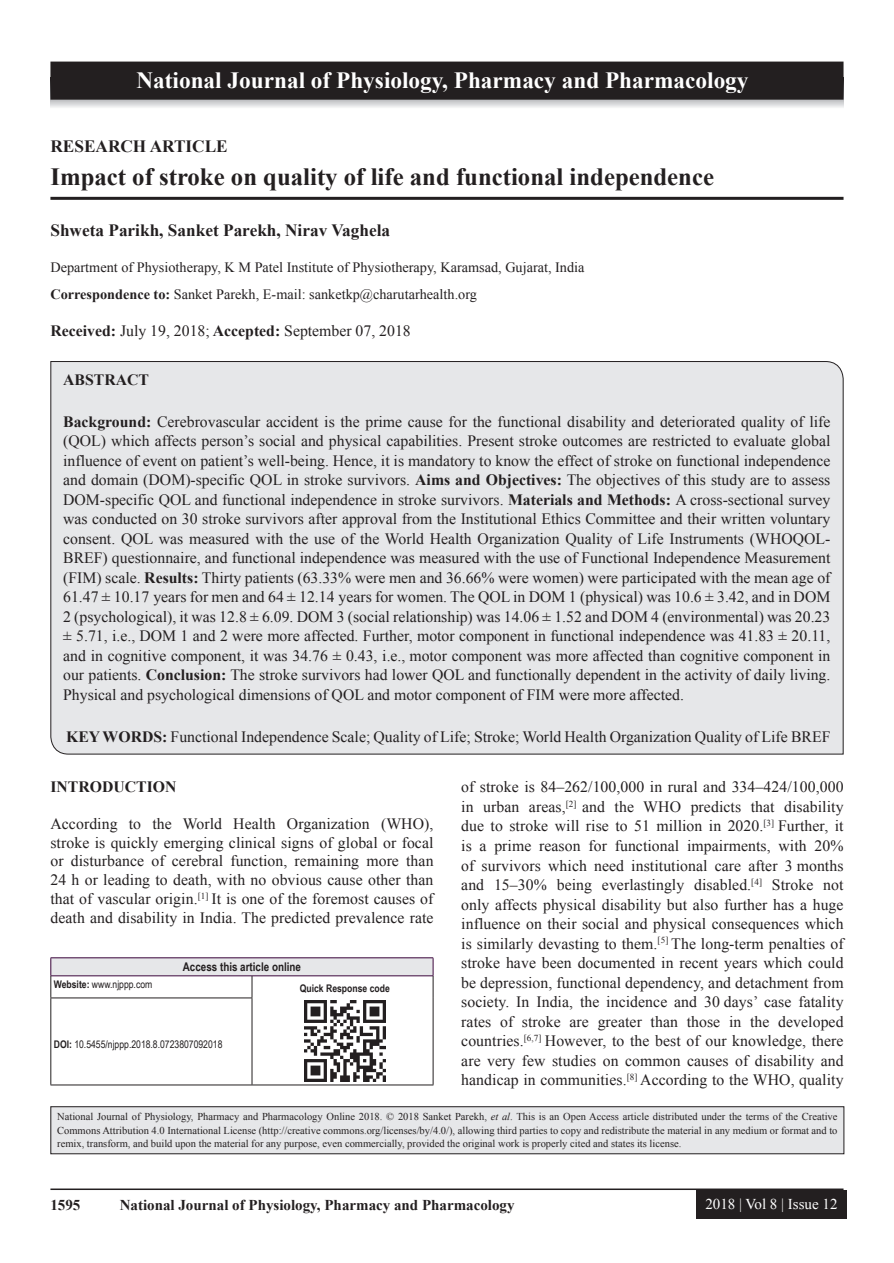
<style>
.page{position:relative;width:894px;height:1263px;background:#fff}
.page>*{position:absolute;margin:0;border:0;box-sizing:border-box;transform-origin:0 0}
.AT{font:700 24.75px "Times New Roman";color:#231f20}
.JN_1{font:700 23.25px "Times New Roman";color:#fff}
.AU{font:700 17.25px "Times New Roman";color:#231f20}
.AH{font:700 17.25px "Times New Roman";color:#231f20}
.ABS{font:15.75px/19.5px "Times New Roman";color:#231f20;text-align:justify}
.TX{font:15.75px/19.5px "Times New Roman";letter-spacing:.005em;color:#231f20;text-align:justify}
.KWD{font:15.75px "Times New Roman";color:#231f20}
.ABSH{font:700 15.75px "Times New Roman";color:#231f20}
.RF{font:700 15px "Times New Roman";color:#231f20}
.RF_VOL{font:15px "Times New Roman";color:#fff}
.AFF{font:14.25px "Times New Roman";color:#231f20}
.ADD{font:14.25px "Times New Roman";color:#231f20}
.AAO{font:700 12px "Arial Narrow";color:#231f20}
.JN_TX{font:10.5px/13.5px "Times New Roman";color:#231f20;text-align:justify}
.Web{font:10.5px "Arial Narrow";color:#231f20}
.QR{font:700 10.5px "Arial Narrow";color:#231f20}
.s1{font-weight:700}
.s2{font-style:italic}
</style>
<div class="page">
<hr style="left:50px;top:1188px;width:793px;height:2px;background:#231f20">
<div style="left:696px;top:1190px;width:150px;height:28px;background:#231f20"></div>
<hr style="left:50px;top:197px;width:793px;height:3px;background:#231f20">
<div style="left:50px;top:361px;width:793px;height:394px;background:#e6e7e9"></div>
<div style="left:51px;top:957px;width:382px;height:18px;background:#e6e7e9"></div>
<hr style="left:51px;top:975px;width:201px;height:1px;background:#3e083e">
<hr style="left:252px;top:975px;width:181px;height:1px;background:#3e083e">
<svg style="left:50px;top:958px;width:2px;height:39px"></svg>
<svg style="left:251px;top:976px;width:1px;height:21px"></svg>
<hr style="left:50px;top:997px;width:202px;height:1px;background:#231f20">
<hr style="left:50px;top:998px;width:1px;height:86px;background:#231f20">
<hr style="left:251px;top:998px;width:1px;height:86px;background:#231f20">
<hr style="left:50px;top:1084px;width:202px;height:1px;background:#231f20">
<svg style="left:432px;top:958px;width:1px;height:40px"></svg>
<hr style="left:432px;top:998px;width:1px;height:86px;background:#231f20">
<hr style="left:252px;top:1084px;width:181px;height:1px;background:#231f20">
<hr style="left:51px;top:957px;width:201px;height:1px;background:#3e083e">
<hr style="left:252px;top:957px;width:181px;height:1px;background:#3e083e">
<img style="left:304px;top:1000px;width:81px;height:81px">
<div style="left:51px;top:1106px;width:792px;height:47px;background:#e6e7e9"></div>
<div style="left:50px;top:1106px;width:794px;height:48px;border:1px solid #231f20"></div>
<svg style="left:51px;top:100px;width:792px;height:8px;background:#d9dadc"></svg>
<div style="left:51px;top:62px;width:791px;height:37px;background:#231f20"></div>
<div style="left:50px;top:62px;width:793px;height:38px;border:2px solid #231f20"></div>
<p class="JN_1" style="left:136px;top:65px;width:613px">National Journal of Physiology, Pharmacy and Pharmacology</p>
<p class="AH" style="left:50px;top:134px;width:179px">RESEARCH ARTICLE</p>
<p class="AT" style="left:50px;top:159px;width:665px">Impact of stroke on quality of life and functional independence</p>
<p class="AU" style="left:50px;top:218px;width:341px">Shweta Parikh, Sanket Parekh, Nirav Vaghela</p>
<p class="AFF" style="left:50px;top:257px;width:535px">Department of Physiotherapy, K M Patel Institute of Physiotherapy, Karamsad, Gujarat, India</p>
<p class="ADD" style="left:50px;top:284px;width:428px"><span class="s1">Correspondence to:</span> Sanket Parekh, E-mail: sanketkp@charutarhealth.org</p>
<p class="TX" style="left:50px;top:320px;width:361px"><span class="s1">Received:</span> July 19, 2018; <span class="s1">Accepted:</span> September 07, 2018</p>
<p class="ABSH" style="left:63px;top:368px;width:87px">ABSTRACT</p>
<p class="ABS" style="left:63px;top:411px;width:768px"><span class="s1">Background:</span> Cerebrovascular accident is the prime cause for the functional disability and deteriorated quality of life (QOL) which affects person’s social and physical capabilities. Present stroke outcomes are restricted to evaluate global influence of event on patient’s well-being. Hence, it is mandatory to know the effect of stroke on functional independence and domain (DOM)-specific QOL in stroke survivors. <span class="s1">Aims and Objectives:</span> The objectives of this study are to assess DOM-specific QOL and functional independence in stroke survivors. <span class="s1">Materials and Methods:</span> A cross-sectional survey was conducted on 30 stroke survivors after approval from the Institutional Ethics Committee and their written voluntary consent. QOL was measured with the use of the World Health Organization Quality of Life Instruments (WHOQOL-BREF) questionnaire, and functional independence was measured with the use of Functional Independence Measurement (FIM) scale. <span class="s1">Results:</span> Thirty patients (63.33% were men and 36.66% were women) were participated with the mean age of 61.47 ± 10.17 years for men and 64 ± 12.14 years for women. The QOL in DOM 1 (physical) was 10.6 ± 3.42, and in DOM 2 (psychological), it was 12.8 ± 6.09. DOM 3 (social relationship) was 14.06 ± 1.52 and DOM 4 (environmental) was 20.23 ± 5.71, i.e., DOM 1 and 2 were more affected. Further, motor component in functional independence was 41.83 ± 20.11, and in cognitive component, it was 34.76 ± 0.43, i.e., motor component was more affected than cognitive component in our patients. <span class="s1">Conclusion:</span> The stroke survivors had lower QOL and functionally dependent in the activity of daily living.<br>Physical and psychological dimensions of QOL and motor component of FIM were more affected.</p>
<p class="KWD" style="left:66px;top:726px;width:765px"><span class="s1">KEY WORDS:</span> Functional Independence Scale; Quality of Life; Stroke; World Health Organization Quality of Life BREF</p>
<h1 class="ABSH" style="left:50px;top:776px;width:127px">INTRODUCTION</h1>
<p class="TX" style="left:50px;top:814px;width:384px;line-height:18.8px">According to the World Health Organization (WHO), stroke is quickly emerging clinical signs of global or focal or disturbance of cerebral function, remaining more than 24 h or leading to death, with no obvious cause other than that of vascular origin.<sup>[1]</sup> It is one of the foremost causes of death and disability in India. The predicted prevalence rate</p>
<p class="AAO" style="left:183px;top:958px;width:120px">Access this article online</p>
<p class="Web" style="left:54px;top:976px;width:100px"><span class="s1">Website:</span> www.njppp.com</p>
<p class="QR" style="left:300px;top:980px;width:91px">Quick Response code</p>
<p class="TX" style="left:461px;top:777px;width:384px">of stroke is 84–262/100,000 in rural and 334–424/100,000 in urban areas,<sup>[2]</sup> and the WHO predicts that disability due to stroke will rise to 51 million in 2020.<sup>[3]</sup> Further, it is a prime reason for functional impairments, with 20% of survivors which need institutional care after 3 months and 15–30% being everlastingly disabled.<sup>[4]</sup> Stroke not only affects physical disability but also further has a huge influence on their social and physical consequences which is similarly devasting to them.<sup>[5]</sup> The long-term penalties of stroke have been documented in recent years which could be depression, functional dependency, and detachment from society. In India, the incidence and 30 days’ case fatality rates of stroke are greater than those in the developed countries.<sup>[6,7]</sup> However, to the best of our knowledge, there are very few studies on common causes of disability and handicap in communities.<sup>[8]</sup> According to the WHO, quality</p>
<p class="Web" style="left:54px;top:1037px;width:170px"><span class="s1">DOI:</span> 10.5455/njppp.2018.8.0723807092018</p>
<p class="JN_TX" style="left:57px;top:1110px;width:781px">National Journal of Physiology, Pharmacy and Pharmacology Online 2018. © 2018 Sanket Parekh, <span class="s2">et al</span>. This is an Open Access article distributed under the terms of the Creative Commons Attribution 4.0 International License (http://creative commons.org/licenses/by/4.0/), allowing third parties to copy and redistribute the material in any medium or format and to remix, transform, and build upon the material for any purpose, even commercially, provided the original work is properly cited and states its license.</p>
<p class="RF" style="left:50px;top:1194px;width:31px">1595</p>
<p class="RF" style="left:120px;top:1194px;width:396px">National Journal of Physiology, Pharmacy and Pharmacology</p>
<p class="RF_VOL" style="left:705px;top:1194px;width:134px">2018 | Vol 8 | Issue 12</p>
</div>
